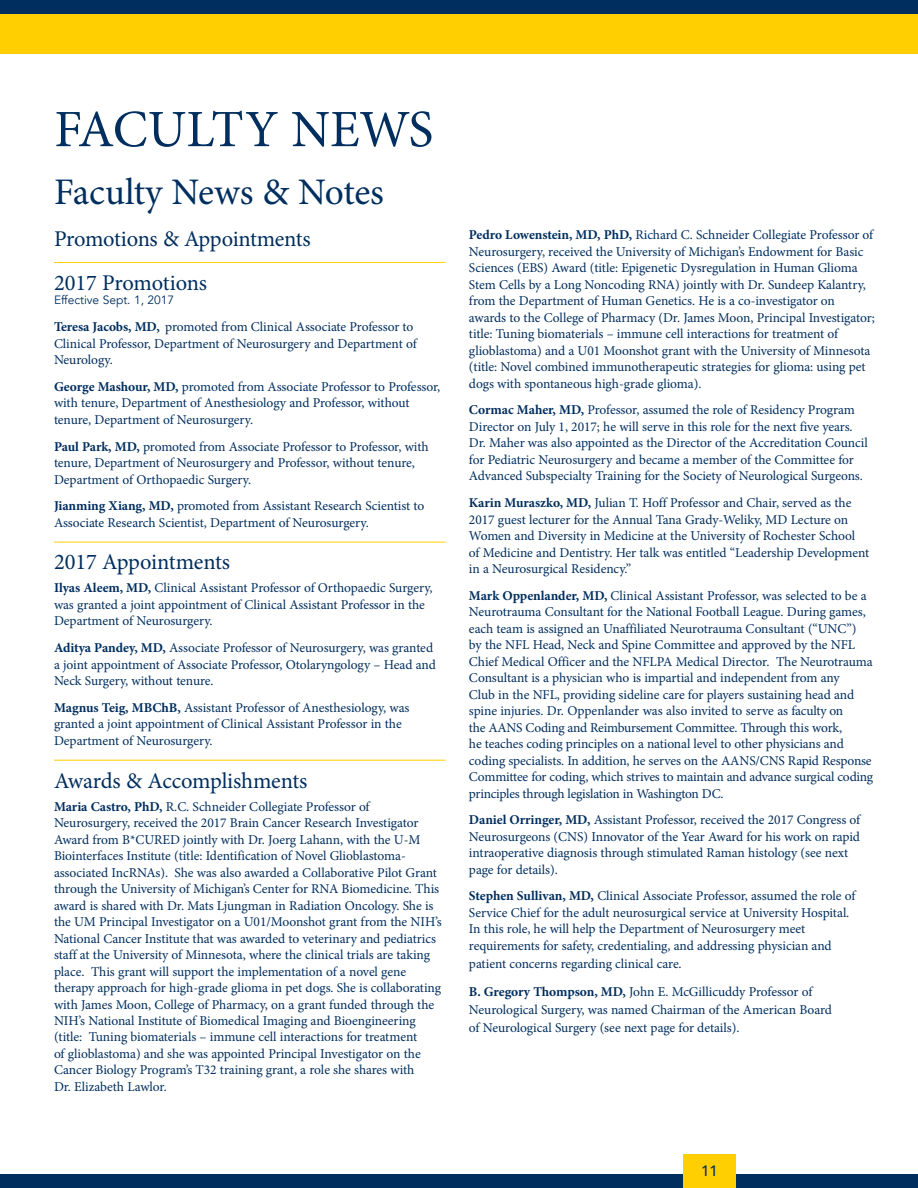
<style>
.page{position:relative;width:918px;height:1188px;background:#fff}
.page>*{position:absolute;margin:0;border:0;box-sizing:border-box;transform-origin:0 0}
.t1{font:52.5px "Minion Pro";letter-spacing:-.01em;color:#002e5e}
.t2{font:37.5px "Minion Pro";letter-spacing:-.005em;color:#002e5e}
.t3{font:22.5px/44px "Minion Pro";letter-spacing:-.01em;color:#002e5e}
.t4{font:500 15px "Avenir";color:#002e5e}
.t5{font:13.5px/16.5px "Minion Pro";letter-spacing:-.01em;color:#002e5e}
.t6{font:12px "Avenir";letter-spacing:-.005em;color:#002e5e}
.s1{font-weight:700}
</style>
<div class="page">
<div style="left:0;top:0;width:918px;height:54px;background:#ffcf01"></div>
<div style="left:0;top:0;width:918px;height:14px;background:#002e5e"></div>
<div style="left:0;top:1174px;width:918px;height:14px;background:#002e5e"></div>
<div style="left:683px;top:1154px;width:53px;height:34px;background:#ffcf01"></div>
<hr style="left:54px;top:262px;width:392px;height:1px;background:#ffcf01">
<hr style="left:54px;top:542px;width:392px;height:1px;background:#ffcf01">
<hr style="left:54px;top:760px;width:392px;height:1px;background:#ffcf01">
<h1 class="t1" style="left:54px;top:94px;width:381px">FACULTY NEWS</h1>
<h2 class="t2" style="left:54px;top:166px;width:331px">Faculty News &amp; Notes</h2>
<h3 class="t3" style="left:54px;top:217px;width:258px">Promotions &amp; Appointments<br>2017 Promotions</h3>
<p class="t6" style="left:54px;top:293px;width:122px">Effective Sept. 1, 2017</p>
<p class="t5" style="left:54px;top:319px;width:364px"><span class="s1">Teresa Jacobs, MD,</span> promoted from Clinical Associate Professor to<br>Clinical Professor, Department of Neurosurgery and Department of<br>Neurology.</p>
<p class="t5" style="left:54px;top:378px;width:388px"><span class="s1">George Mashour, MD,</span> promoted from Associate Professor to Professor, with tenure, Department of Anesthesiology and Professor, without tenure, Department of Neurosurgery.</p>
<p class="t5" style="left:54px;top:438px;width:376px"><span class="s1">Paul Park, MD,</span> promoted from Associate Professor to Professor, with tenure, Department of Neurosurgery and Professor, without tenure,<br>Department of Orthopaedic Surgery.</p>
<p class="t5" style="left:54px;top:498px;width:372px"><span class="s1">Jianming Xiang, MD,</span> promoted from Assistant Research Scientist to<br>Associate Research Scientist, Department of Neurosurgery.</p>
<h3 class="t3" style="left:54px;top:540px;width:178px">2017 Appointments</h3>
<p class="t5" style="left:54px;top:580px;width:380px"><span class="s1">Ilyas Aleem, MD,</span> Clinical Assistant Professor of Orthopaedic Surgery, was granted a joint appointment of Clinical Assistant Professor in the<br>Department of Neurosurgery.</p>
<p class="t5" style="left:54px;top:640px;width:383px"><span class="s1">Aditya Pandey, MD,</span> Associate Professor of Neurosurgery, was granted a joint appointment of Associate Professor, Otolaryngology – Head and<br>Neck Surgery, without tenure.</p>
<p class="t5" style="left:54px;top:699px;width:357px"><span class="s1">Magnus Teig, MBChB,</span> Assistant Professor of Anesthesiology, was granted a joint appointment of Clinical Assistant Professor in the<br>Department of Neurosurgery.</p>
<h3 class="t3" style="left:54px;top:759px;width:255px">Awards &amp; Accomplishments</h3>
<p class="t5" style="left:54px;top:798px;width:389px"><span class="s1">Maria Castro, PhD,</span> R.C. Schneider Collegiate Professor of Neurosurgery, received the 2017 Brain Cancer Research Investigator Award from B*CURED jointly with Dr. Joerg Lahann, with the U-M Biointerfaces Institute (title: Identification of Novel Glioblastoma&shy;associated IncRNAs). She was also awarded a Collaborative Pilot Grant through the University of Michigan’s Center for RNA Biomedicine. This award is shared with Dr. Mats Ljungman in Radiation Oncology. She is the UM Principal Investigator on a U01/Moonshot grant from the NIH’s National Cancer Institute that was awarded to veterinary and pediatrics staff at the University of Minnesota, where the clinical trials are taking place. This grant will support the implementation of a novel gene therapy approach for high-grade glioma in pet dogs. She is collaborating with James Moon, College of Pharmacy, on a grant funded through the NIH’s National Institute of Biomedical Imaging and Bioengineering (title: Tuning biomaterials – immune cell interactions for treatment<br>of glioblastoma) and she was appointed Principal Investigator on the Cancer Biology Program’s T32 training grant, a role she shares with<br>Dr. Elizabeth Lawlor.</p>
<p class="t5" style="left:469px;top:227px;width:408px"><span class="s1">Pedro Lowenstein, MD, PhD,</span> Richard C. Schneider Collegiate Professor of Neurosurgery, received the University of Michigan’s Endowment for Basic Sciences (EBS) Award (title: Epigenetic Dysregulation in Human Glioma Stem Cells by a Long Noncoding RNA) jointly with Dr. Sundeep Kalantry, from the Department of Human Genetics. He is a co-investigator on awards to the College of Pharmacy (Dr. James Moon, Principal Investigator; title: Tuning biomaterials – immune cell interactions for treatment of glioblastoma) and a U01 Moonshot grant with the University of Minnesota (title: Novel combined immunotherapeutic strategies for glioma: using pet dogs with spontaneous high-grade glioma).</p>
<p class="t5" style="left:469px;top:402px;width:400px"><span class="s1">Cormac Maher, MD,</span> Professor, assumed the role of Residency Program Director on July 1, 2017; he will serve in this role for the next five years.<br>Dr. Maher was also appointed as the Director of the Accreditation Council for Pediatric Neurosurgery and became a member of the Committee for Advanced Subspecialty Training for the Society of Neurological Surgeons.</p>
<p class="t5" style="left:469px;top:495px;width:402px"><span class="s1">Karin Muraszko, MD,</span> Julian T. Hoff Professor and Chair, served as the 2017 guest lecturer for the Annual Tana Grady-Weliky, MD Lecture on Women and Diversity in Medicine at the University of Rochester School of Medicine and Dentistry. Her talk was entitled “Leadership Development in a Neurosurgical Residency.”</p>
<p class="t5" style="left:469px;top:587px;width:406px"><span class="s1">Mark Oppenlander, MD,</span> Clinical Assistant Professor, was selected to be a Neurotrauma Consultant for the National Football League. During games, each team is assigned an Unaffiliated Neurotrauma Consultant (“UNC”)<br>by the NFL Head, Neck and Spine Committee and approved by the NFL Chief Medical Officer and the NFLPA Medical Director. The Neurotrauma Consultant is a physician who is impartial and independent from any<br>Club in the NFL, providing sideline care for players sustaining head and spine injuries. Dr. Oppenlander was also invited to serve as faculty on<br>the AANS Coding and Reimbursement Committee. Through this work,<br>he teaches coding principles on a national level to other physicians and coding specialists. In addition, he serves on the AANS/CNS Rapid Response Committee for coding, which strives to maintain and advance surgical coding principles through legislation in Washington DC.</p>
<p class="t5" style="left:469px;top:812px;width:393px"><span class="s1">Daniel Orringer, MD,</span> Assistant Professor, received the 2017 Congress of Neurosurgeons (CNS) Innovator of the Year Award for his work on rapid intraoperative diagnosis through stimulated Raman histology (see next page for details).</p>
<p class="t5" style="left:469px;top:888px;width:388px"><span class="s1">Stephen Sullivan, MD,</span> Clinical Associate Professor, assumed the role of Service Chief for the adult neurosurgical service at University Hospital.<br>In this role, he will help the Department of Neurosurgery meet requirements for safety, credentialing, and addressing physician and</p>
<p class="t5" style="left:469px;top:950px;width:345px;line-height:28.2px">patient concerns regarding clinical care.<br><span class="s1">B. Gregory Thompson, MD,</span> John E. McGillicuddy Professor of</p>
<p class="t5" style="left:469px;top:1001px;width:365px;line-height:18px">Neurological Surgery, was named Chairman of the American Board of Neurological Surgery (see next page for details).</p>
<p class="t4" style="left:701px;top:1158px;width:18px">11</p>
</div>
